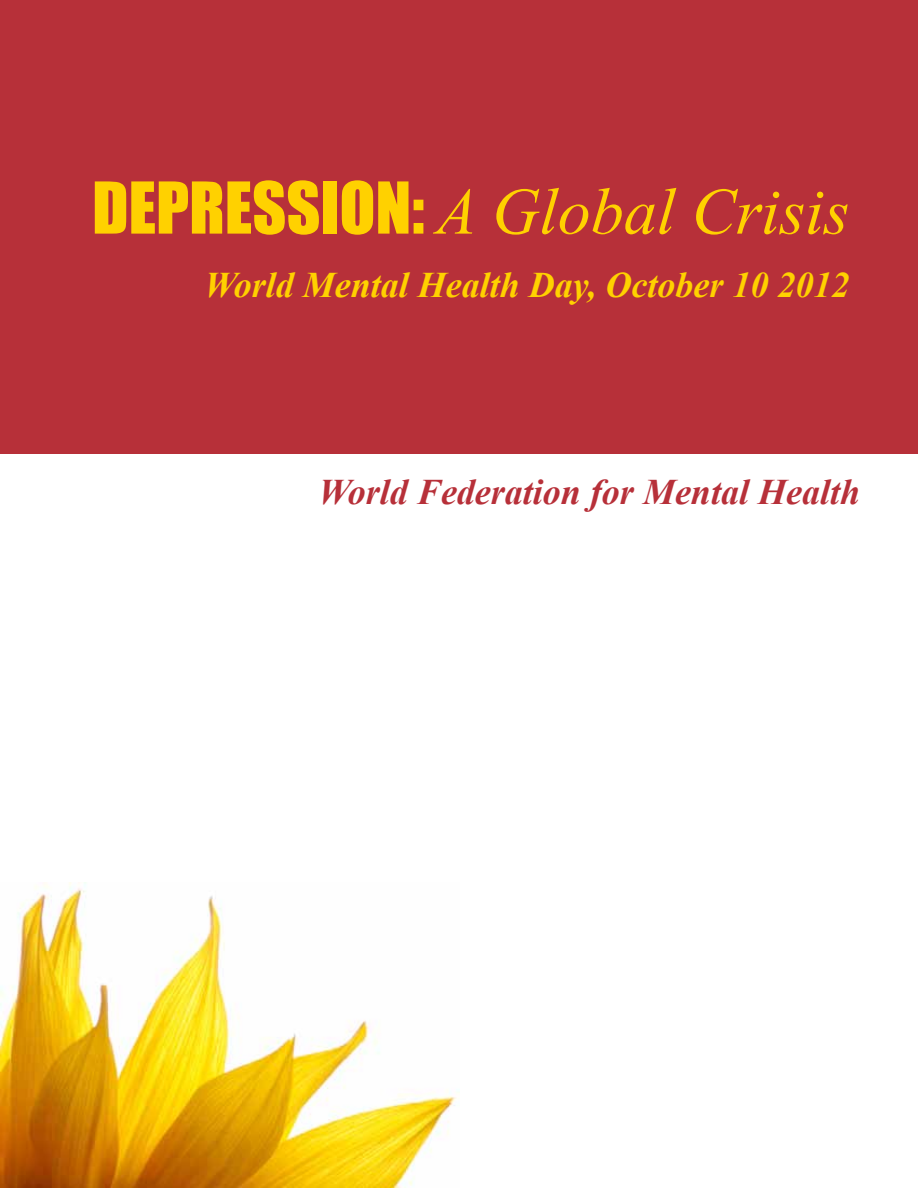
<style>
.page{position:relative;width:918px;height:1188px;background:#fff}
.page>*{position:absolute;margin:0;border:0;box-sizing:border-box;transform-origin:0 0}
.t1{font:italic 66px "Times New Roman";color:#ffd100}
.t2{font:italic 700 36px "Times New Roman";color:#ffd100}
.t3{font:italic 700 36px "Times New Roman";color:#b73039}
.s1{font-family:"Impact";font-style:normal}
</style>
<div class="page">
<div style="left:0;top:0;width:918px;height:454px;background:#b73039"></div>
<img style="left:0;top:882px;width:457px;height:306px">
<h1 class="t1" style="left:92px;top:166px;width:759px"><span class="s1">DEPRESSION:</span> A Global Crisis</h1>
<p class="t2" style="left:204px;top:259px;width:646px">World Mental Health Day, October 10 2012</p>
<p class="t3" style="left:319px;top:466px;width:543px">World Federation for Mental Health</p>
</div>
